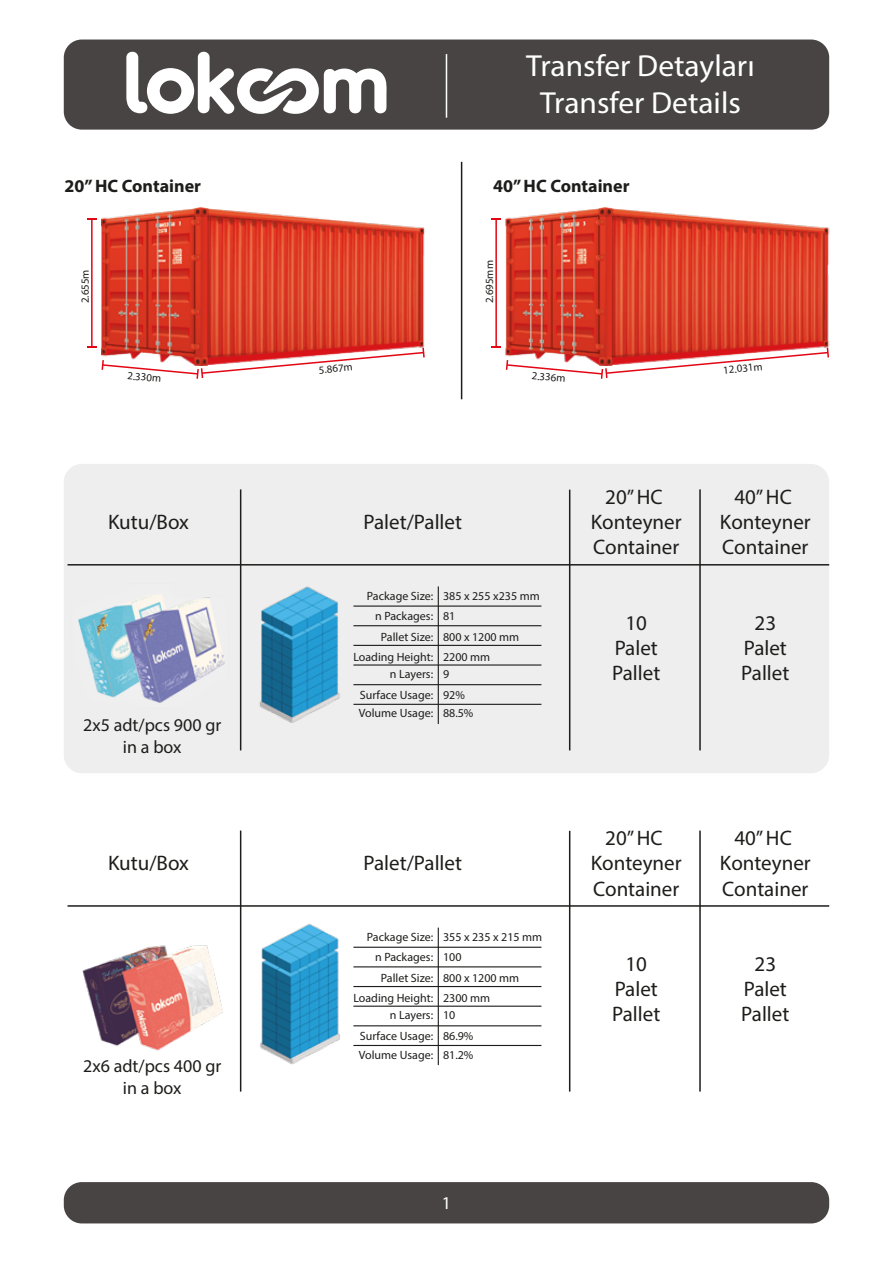
<style>
.page{position:relative;width:893px;height:1263px;background:#fff}
.page>*{position:absolute;margin:0;border:0;box-sizing:border-box;transform-origin:0 0}
.t1{font:30.45px/36.6px "Myriad Pro";color:#fff;text-align:center}
.t2{font:21px/25.2px "Myriad Pro";color:#1d1d1b;text-align:center}
.t3{font:18px/21.6px "Myriad Pro";color:#1d1d1b;text-align:center}
.t4{font:700 18px "Myriad Pro";color:#1d1d1b}
.t5{font:18px "Myriad Pro";color:#fff}
.t6{font:12px/20.4px "Myriad Pro";color:#1d1d1b}
.t7{font:10.95px "Myriad Pro";color:#1d1d1b}
</style>
<div class="page">
<div style="left:64px;top:40px;width:765px;height:90px;background:#494444;border-radius:18px"></div>
<svg style="left:126px;top:51px;width:261px;height:63px"></svg>
<hr style="left:446px;top:54px;width:1px;height:64px;background:#fff">
<div style="left:64px;top:464px;width:765px;height:309px;background:#efeeef;border-radius:18px"></div>
<hr style="left:240px;top:489px;width:1px;height:261px;background:#1d1d1b">
<hr style="left:569px;top:490px;width:1px;height:260px;background:#1d1d1b">
<hr style="left:699px;top:489px;width:2px;height:261px;background:#1d1d1b">
<img style="left:67px;top:564px;width:166px;height:139px">
<hr style="left:68px;top:564px;width:761px;height:1px;background:#1d1d1b">
<hr style="left:353px;top:704px;width:188px;height:1px;background:#1d1d1b">
<hr style="left:353px;top:684px;width:188px;height:1px;background:#1d1d1b">
<hr style="left:353px;top:664px;width:188px;height:2px;background:#1d1d1b">
<hr style="left:353px;top:645px;width:188px;height:1px;background:#1d1d1b">
<hr style="left:353px;top:625px;width:188px;height:1px;background:#1d1d1b">
<hr style="left:353px;top:605px;width:188px;height:2px;background:#1d1d1b">
<hr style="left:438px;top:586px;width:1px;height:138px;background:#1d1d1b">
<img style="left:221px;top:570px;width:157px;height:157px">
<hr style="left:240px;top:830px;width:1px;height:261px;background:#1d1d1b">
<hr style="left:569px;top:831px;width:1px;height:260px;background:#1d1d1b">
<hr style="left:699px;top:830px;width:2px;height:261px;background:#1d1d1b">
<hr style="left:68px;top:905px;width:761px;height:2px;background:#1d1d1b">
<hr style="left:353px;top:1045px;width:188px;height:1px;background:#1d1d1b">
<hr style="left:353px;top:1025px;width:188px;height:1px;background:#1d1d1b">
<hr style="left:353px;top:1005px;width:188px;height:2px;background:#1d1d1b">
<hr style="left:353px;top:986px;width:188px;height:1px;background:#1d1d1b">
<hr style="left:353px;top:966px;width:188px;height:1px;background:#1d1d1b">
<hr style="left:353px;top:947px;width:188px;height:1px;background:#1d1d1b">
<hr style="left:438px;top:927px;width:1px;height:138px;background:#1d1d1b">
<img style="left:239px;top:908px;width:142px;height:161px">
<div style="left:64px;top:1182px;width:765px;height:41px;background:#494444;border-radius:18px"></div>
<hr style="left:91px;top:219px;width:2px;height:128px;background:#e30613">
<svg style="left:87px;top:347px;width:211px;height:32px"></svg>
<svg style="left:505px;top:365px;width:197px;height:14px"></svg>
<hr style="left:461px;top:162px;width:1px;height:237px;background:#1d1d1b">
<img style="left:102px;top:208px;width:728px;height:157px">
<img style="left:82px;top:945px;width:141px;height:106px">
<h1 class="t1" style="left:526px;top:47px;width:230px">Transfer Detayları<br>Transfer Details</h1>
<h3 class="t4" style="left:65px;top:174px;width:138px">20” HC Container</h3>
<h3 class="t4" style="left:493px;top:174px;width:138px">40” HC Container</h3>
<p class="t7" style="left:78px;top:303px;width:35px;rotate:-90deg">2.655m</p>
<p class="t7" style="left:128px;top:369px;width:35px;rotate:5deg">2.330m</p>
<p class="t7" style="left:318px;top:363px;width:35px;rotate:-5deg">5.867m</p>
<p class="t7" style="left:483px;top:303px;width:44px;rotate:-90deg">2.695mm</p>
<p class="t7" style="left:532px;top:369px;width:35px;rotate:5deg">2.336m</p>
<p class="t7" style="left:723px;top:363px;width:41px;rotate:-5deg">12.031m</p>
<h2 class="t2" style="left:108px;top:509px;width:82px">Kutu/Box</h2>
<h2 class="t2" style="left:364px;top:509px;width:100px">Palet/Pallet</h2>
<h3 class="t3" style="left:83px;top:714px;width:140px">2x5 adt/pcs 900 gr in a box</h3>
<p class="t6" style="left:443px;top:585px;width:98px;text-indent:-76px">Package Size: 385 x 255 x235 mm<br>81<br>800 x 1200 mm<br>2200 mm</p>
<p class="t6" style="left:443px;top:664px;width:23px">9<br>92%</p>
<p class="t6" style="left:443px;top:703px;width:32px">88.5%</p>
<p class="t6" style="left:353px;top:606px;width:81px;text-align:right">n Packages:<br>Pallet Size:<br>Loading Height:</p>
<p class="t6" style="left:360px;top:664px;width:75px;text-align:right">n Layers:<br>Surface Usage:</p>
<p class="t6" style="left:359px;top:703px;width:76px">Volume Usage:</p>
<h2 class="t2" style="left:108px;top:850px;width:82px">Kutu/Box</h2>
<h2 class="t2" style="left:364px;top:850px;width:100px">Palet/Pallet</h2>
<h3 class="t3" style="left:83px;top:1055px;width:140px">2x6 adt/pcs 400 gr in a box</h3>
<p class="t6" style="left:443px;top:927px;width:101px;text-indent:-76px">Package Size: 355 x 235 x 215 mm<br>100<br>800 x 1200 mm<br>2300 mm</p>
<p class="t6" style="left:443px;top:1005px;width:32px">10<br>86.9%</p>
<p class="t6" style="left:443px;top:1044px;width:32px">81.2%</p>
<p class="t6" style="left:353px;top:947px;width:81px;text-align:right">n Packages:<br>Pallet Size:<br>Loading Height:</p>
<p class="t6" style="left:360px;top:1005px;width:75px;text-align:right">n Layers:<br>Surface Usage:</p>
<p class="t6" style="left:359px;top:1044px;width:76px">Volume Usage:</p>
<h3 class="t5" style="left:442px;top:1191px;width:11px">1</h3>
<h2 class="t2" style="left:591px;top:484px;width:92px">20” HC<br>Konteyner<br>Container</h2>
<h2 class="t2" style="left:720px;top:484px;width:92px">40” HC<br>Konteyner<br>Container</h2>
<h2 class="t2" style="left:612px;top:609px;width:50px">10<br>Palet<br>Pallet</h2>
<h2 class="t2" style="left:741px;top:609px;width:50px">23<br>Palet<br>Pallet</h2>
<h2 class="t2" style="left:591px;top:825px;width:92px">20” HC<br>Konteyner<br>Container</h2>
<h2 class="t2" style="left:720px;top:825px;width:92px">40” HC<br>Konteyner<br>Container</h2>
<h2 class="t2" style="left:612px;top:951px;width:50px">10<br>Palet<br>Pallet</h2>
<h2 class="t2" style="left:741px;top:951px;width:50px">23<br>Palet<br>Pallet</h2>
</div>
